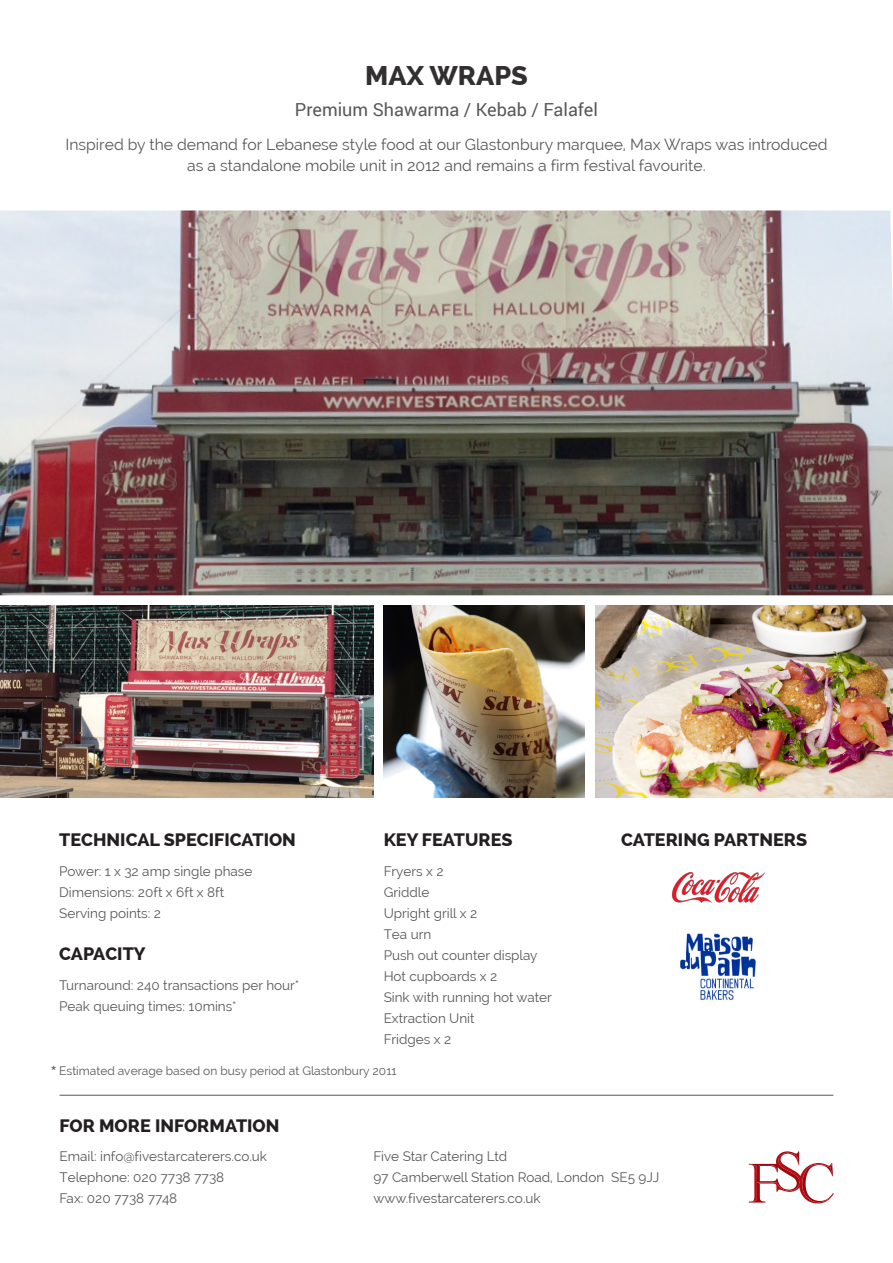
<style>
.page{position:relative;width:893px;height:1263px;background:#fff}
.page>*{position:absolute;margin:0;border:0;box-sizing:border-box;transform-origin:0 0}
.t1{font:800 27px "Raleway";color:#312f30}
.Intro_Paragraph{font:22.5px "Raleway";color:#57585a}
.t2{font:800 18px "Raleway";color:#231f20}
.t3{font:18px "Roboto";color:#57585a}
.Intro_Paragraph-2{font:15.75px/21px "Raleway";color:#57585a;text-align:center}
.t4{font:13.5px/21px "Raleway";color:#57585a}
.Intro_Paragraph-3{font:12px "Raleway";color:#57585a}
</style>
<div class="page">
<hr style="left:60px;top:1095px;width:773px;height:1px;background:#57585a">
<svg style="left:749px;top:1151px;width:85px;height:52px"></svg>
<img style="left:595px;top:606px;width:298px;height:191px">
<img style="left:0;top:210px;width:893px;height:385px">
<img style="left:0;top:606px;width:373px;height:191px">
<img style="left:384px;top:606px;width:201px;height:191px">
<img style="left:680px;top:933px;width:76px;height:68px">
<img style="left:672px;top:872px;width:92px;height:30px">
<p class="t1" style="left:365px;top:60px;width:164px">MAX WRAPS</p>
<p class="t3" style="left:295px;top:97px;width:305px">Premium Shawarma / Kebab / Falafel</p>
<p class="Intro_Paragraph-2" style="left:65px;top:134px;width:763px">Inspired by the demand for Lebanese style food at our Glastonbury marquee, Max Wraps was introduced as a standalone mobile unit in 2012 and remains a firm festival favourite.</p>
<p class="t2" style="left:59px;top:829px;width:238px">TECHNICAL SPECIFICATION</p>
<p class="t4" style="left:59px;top:860px;width:195px">Power: 1 x 32 amp single phase</p>
<p class="t4" style="left:59px;top:881px;width:167px">Dimensions: 20ft x 6ft x 8ft</p>
<p class="t4" style="left:59px;top:902px;width:103px">Serving points: 2</p>
<p class="t2" style="left:59px;top:944px;width:88px">CAPACITY</p>
<p class="t4" style="left:59px;top:974px;width:242px">Turnaround: 240 transactions per hour*</p>
<p class="t4" style="left:59px;top:995px;width:179px">Peak queuing times: 10mins*</p>
<p class="t2" style="left:384px;top:829px;width:130px">KEY FEATURES</p>
<p class="t4" style="left:384px;top:860px;width:61px">Fryers x 2</p>
<p class="t4" style="left:384px;top:881px;width:47px">Griddle</p>
<p class="t4" style="left:384px;top:902px;width:95px">Upright grill x 2</p>
<p class="t4" style="left:384px;top:923px;width:49px">Tea urn</p>
<p class="t4" style="left:384px;top:944px;width:155px">Push out counter display</p>
<p class="t4" style="left:384px;top:965px;width:115px">Hot cupboards x 2</p>
<p class="t4" style="left:384px;top:986px;width:170px">Sink with running hot water</p>
<p class="t4" style="left:384px;top:1007px;width:92px">Extraction Unit</p>
<p class="t4" style="left:384px;top:1028px;width:69px">Fridges x 2</p>
<p class="Intro_Paragraph-3" style="left:59px;top:1064px;width:339px">Estimated average based on busy period at Glastonbury 2011</p>
<p class="Intro_Paragraph" style="left:50px;top:1061px;width:9px">*</p>
<p class="t2" style="left:621px;top:829px;width:188px">CATERING PARTNERS</p>
<h3 class="t2" style="left:60px;top:1115px;width:221px">FOR MORE INFORMATION</h3>
<p class="t4" style="left:60px;top:1146px;width:209px">Email: info@fivestarcaterers.co.uk<br>Telephone: 020 7738 7738<br>Fax: 020 7738 7748</p>
<p class="t4" style="left:373px;top:1146px;width:288px">Five Star Catering Ltd<br>97 Camberwell Station Road, London SE5 9JJ www.fivestarcaterers.co.uk</p>
</div>
